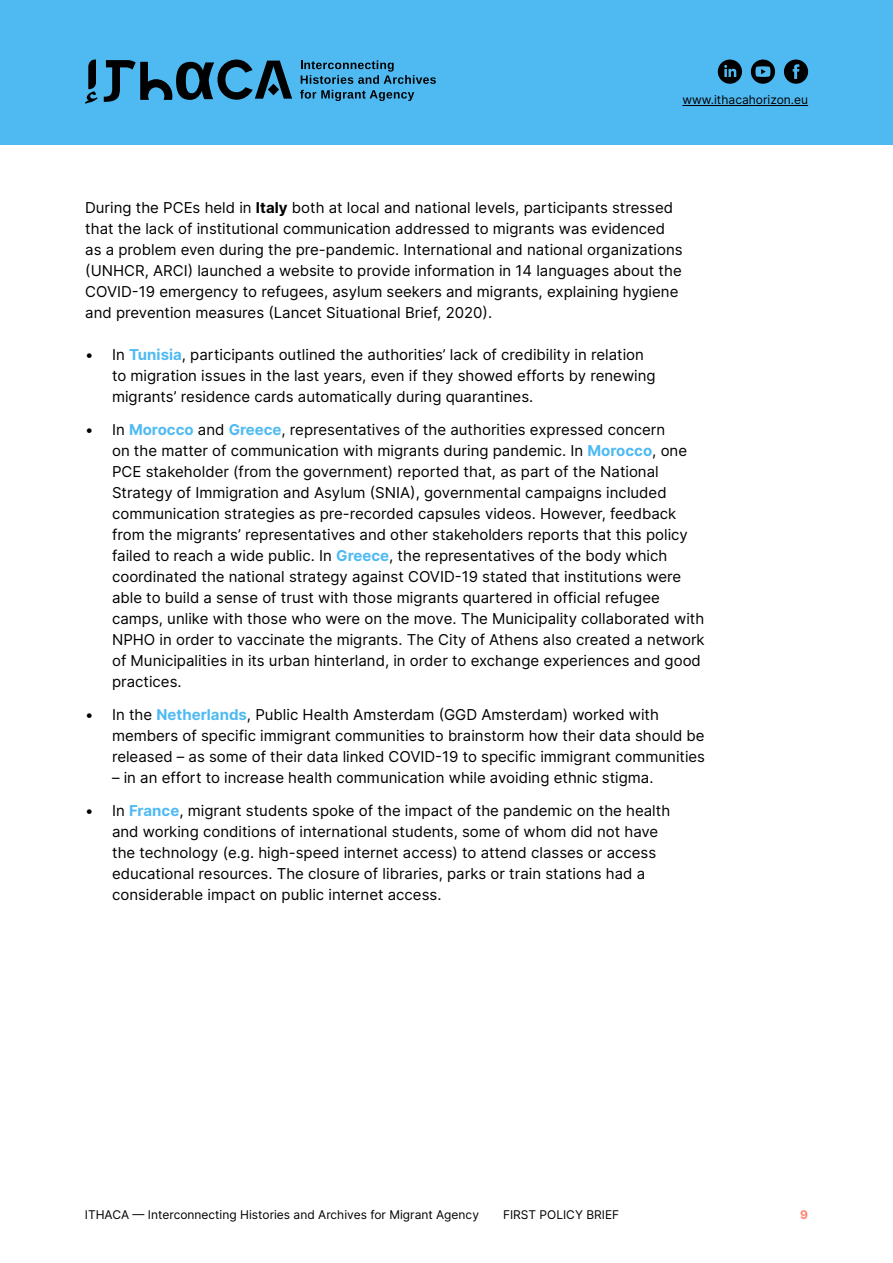
<style>
.page{position:relative;width:893px;height:1263px;background:#fff}
.page>*{position:absolute;margin:0;border:0;box-sizing:border-box;transform-origin:0 0}
.t1{font:15px/21px "Inter";color:#000}
.t2{font:12px "Inter";color:#000}
.t3{font:700 12px "Inter";color:#ff846e}
.s1{font-weight:700}
.s2{font-weight:700;color:#4fbaf2}
</style>
<div class="page">
<div style="left:0;top:0;width:893px;height:144px;background:#4fbaf2"></div>
<svg style="left:301px;top:60px;width:135px;height:24px"></svg>
<svg style="left:300px;top:90px;width:114px;height:11px"></svg>
<svg style="left:85px;top:60px;width:207px;height:44px"></svg>
<hr style="left:682px;top:105px;width:126px;height:1px;background:#000">
<svg style="left:751px;top:60px;width:24px;height:24px"></svg>
<svg style="left:718px;top:60px;width:24px;height:24px"></svg>
<svg style="left:784px;top:60px;width:24px;height:24px"></svg>
<p class="t2" style="left:682px;top:90px;width:127px">www.ithacahorizon.eu</p>
<p class="t1" style="left:85px;top:196px;width:599px">During the PCEs held in <span class="s1">Italy</span> both at local and national levels, participants stressed that the lack of institutional communication addressed to migrants was evidenced as a problem even during the pre-pandemic. International and national organizations (UNHCR, ARCI) launched a website to provide information in 14 languages about the COVID-19 emergency to refugees, asylum seekers and migrants, explaining hygiene and prevention measures (Lancet Situational Brief, 2020).</p>
<p class="t1" style="left:112px;top:343px;width:545px;text-indent:-27px">• In <span class="s2">Tunisia</span>, participants outlined the authorities’ lack of credibility in relation to migration issues in the last years, even if they showed efforts by renewing migrants’ residence cards automatically during quarantines.</p>
<p class="t1" style="left:112px;top:418px;width:594px;text-indent:-27px">• In <span class="s2">Morocco</span> and <span class="s2">Greece</span>, representatives of the authorities expressed concern<br>on the matter of communication with migrants during pandemic. In <span class="s2">Morocco</span>, one PCE stakeholder (from the government) reported that, as part of the National Strategy of Immigration and Asylum (SNIA), governmental campaigns included communication strategies as pre-recorded capsules videos. However, feedback from the migrants’ representatives and other stakeholders reports that this policy failed to reach a wide public. In <span class="s2">Greece</span>, the representatives of the body which coordinated the national strategy against COVID-19 stated that institutions were able to build a sense of trust with those migrants quartered in official refugee camps, unlike with those who were on the move. The Municipality collaborated with NPHO in order to vaccinate the migrants. The City of Athens also created a network of Municipalities in its urban hinterland, in order to exchange experiences and good practices.</p>
<p class="t1" style="left:112px;top:703px;width:595px;text-indent:-27px">• In the <span class="s2">Netherlands</span>, Public Health Amsterdam (GGD Amsterdam) worked with members of specific immigrant communities to brainstorm how their data should be released – as some of their data linked COVID-19 to specific immigrant communities</p>
<p class="t1" style="left:112px;top:766px;width:543px">– in an effort to increase health communication while avoiding ethnic stigma.</p>
<p class="t1" style="left:112px;top:799px;width:560px;text-indent:-27px">• In <span class="s2">France</span>, migrant students spoke of the impact of the pandemic on the health and working conditions of international students, some of whom did not have the technology (e.g. high-speed internet access) to attend classes or access educational resources. The closure of libraries, parks or train stations had a considerable impact on public internet access.</p>
<p class="t2" style="left:85px;top:1206px;width:396px">ITHACA — Interconnecting Histories and Archives for Migrant Agency</p>
<p class="t2" style="left:503px;top:1206px;width:118px">FIRST POLICY BRIEF</p>
<p class="t3" style="left:800px;top:1206px;width:9px">9</p>
</div>
